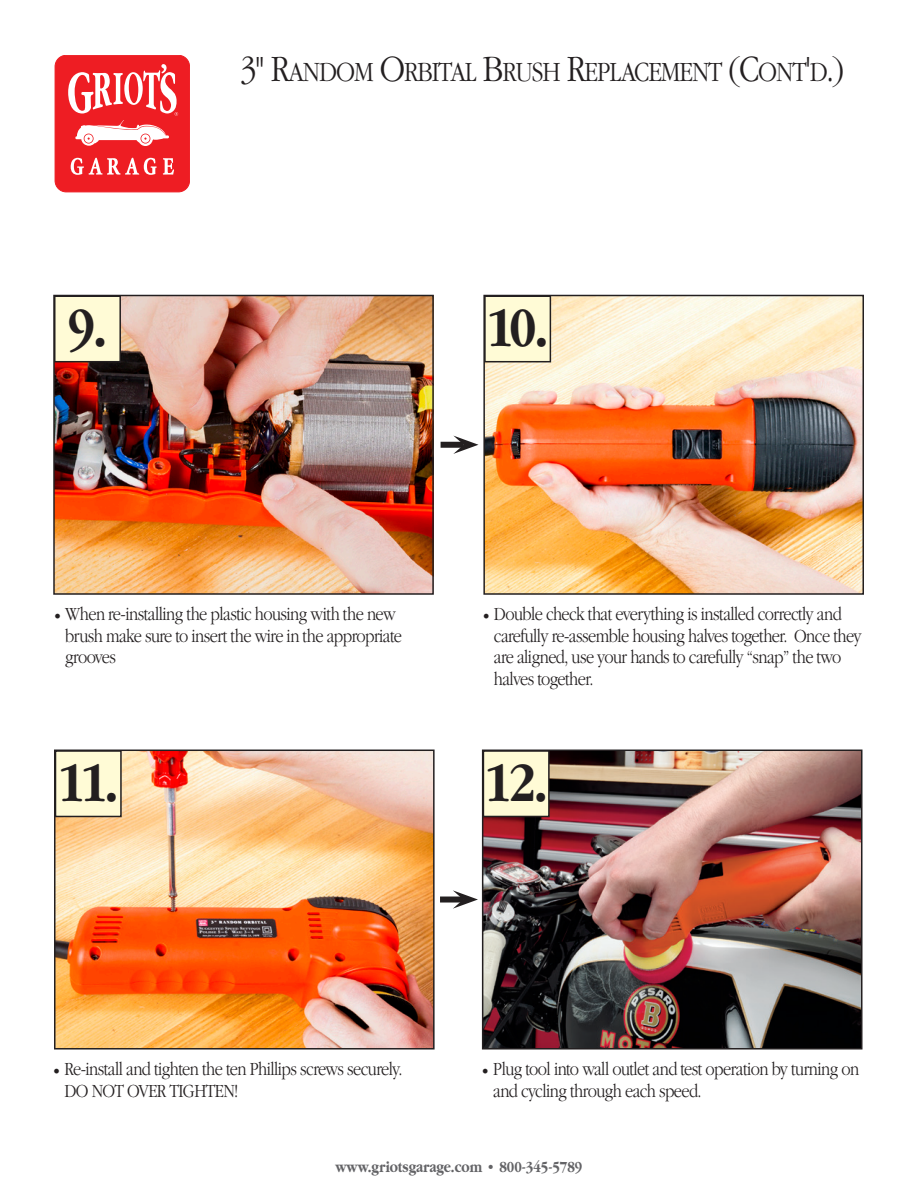
<style>
.page{position:relative;width:918px;height:1188px;background:#fff}
.page>*{position:absolute;margin:0;border:0;box-sizing:border-box;transform-origin:0 0}
.PIF_Bodycopy{font:700 54px "Garamond Lit ITC";color:#231f20;scale:.85 1}
.PIF_Main_Heading{font:27px "Garamond Lit ITC";letter-spacing:-.045em;color:#231f20;scale:.85 1}
.PIF_Bodycopy-2{font:18px/21.8px "Garamond Lit ITC";letter-spacing:-.035em;color:#231f20;scale:.85 1}
.t1{font:700 15px "Garamond Lit ITC";color:#636366;scale:.85 1}
.s1{font-size:36px}
.s2{font-family:"Minion Pro"}
</style>
<div class="page">
<div style="left:55px;top:55px;width:135px;height:137px;background:#ee1d23;border-radius:11px"></div>
<div style="left:55px;top:55px;width:135px;height:137px;border:1px solid #ee1d23;border-radius:11px"></div>
<svg style="left:71px;top:158px;width:103px;height:17px"></svg>
<svg style="left:68px;top:64px;width:110px;height:82px"></svg>
<img style="left:56px;top:298px;width:375px;height:294px">
<div style="left:53px;top:295px;width:381px;height:300px;border:2px solid #231f20"></div>
<div style="left:55px;top:296px;width:65px;height:66px;background:#fffbd6"></div>
<div style="left:54px;top:296px;width:67px;height:66px;border:2px solid #231f20"></div>
<img style="left:485px;top:753px;width:374px;height:294px">
<div style="left:482px;top:750px;width:380px;height:300px;border:2px solid #231f20"></div>
<div style="left:483px;top:751px;width:66px;height:65px;background:#fffbd6"></div>
<div style="left:483px;top:750px;width:67px;height:67px;border:2px solid #231f20"></div>
<img style="left:57px;top:753px;width:375px;height:294px">
<div style="left:54px;top:750px;width:381px;height:300px;border:2px solid #231f20"></div>
<div style="left:56px;top:751px;width:65px;height:65px;background:#fffbd6"></div>
<div style="left:55px;top:750px;width:67px;height:67px;border:2px solid #231f20"></div>
<img style="left:486px;top:298px;width:375px;height:294px">
<div style="left:483px;top:295px;width:381px;height:300px;border:2px solid #231f20"></div>
<div style="left:485px;top:296px;width:65px;height:66px;background:#fffbd6"></div>
<div style="left:484px;top:296px;width:67px;height:66px;border:2px solid #231f20"></div>
<div style="left:441px;top:442px;width:23px;height:6px;background:#231f20"></div>
<svg style="left:453px;top:436px;width:25px;height:18px"></svg>
<div style="left:440px;top:897px;width:23px;height:6px;background:#231f20"></div>
<svg style="left:453px;top:890px;width:25px;height:19px"></svg>
<p class="PIF_Bodycopy" style="left:68px;top:298px;width:47px">9.</p>
<p class="PIF_Main_Heading" style="left:240px;top:57px;width:712px"><span class="s1">3" R</span>ANDOM <span class="s1">O</span>RBITAL <span class="s1">B</span>RUSH <span class="s1">R</span>EPLACEMENT <span class="s1">(C</span>ONT<span class="s1">'</span>D<span class="s1">.)</span></p>
<p class="PIF_Bodycopy" style="left:487px;top:298px;width:74px">10.</p>
<p class="PIF_Bodycopy-2" style="left:65px;top:604px;width:398px;text-indent:-11px"><span class="s2">•</span> When re-installing the plastic housing with the new brush make sure to insert the wire in the appropriate grooves</p>
<p class="PIF_Bodycopy-2" style="left:494px;top:604px;width:434px;text-indent:-11px"><span class="s2">•</span> Double check that everything is installed correctly and carefully re-assemble housing halves together. Once they are aligned, use your hands to carefully “snap” the two halves together.</p>
<p class="PIF_Bodycopy" style="left:58px;top:753px;width:72px">11.</p>
<p class="PIF_Bodycopy" style="left:485px;top:753px;width:75px">12.</p>
<p class="PIF_Bodycopy-2" style="left:65px;top:1058px;width:399px;text-indent:-11px"><span class="s2">•</span> Re-install and tighten the ten Phillips screws securely.<br>DO NOT OVER TIGHTEN!</p>
<p class="PIF_Bodycopy-2" style="left:493px;top:1058px;width:432px;text-indent:-11px"><span class="s2">•</span> Plug tool into wall outlet and test operation by turning on and cycling through each speed.</p>
<p class="t1" style="left:336px;top:1159px;width:292px">www.griotsgarage.com • 800-345-5789</p>
</div>
